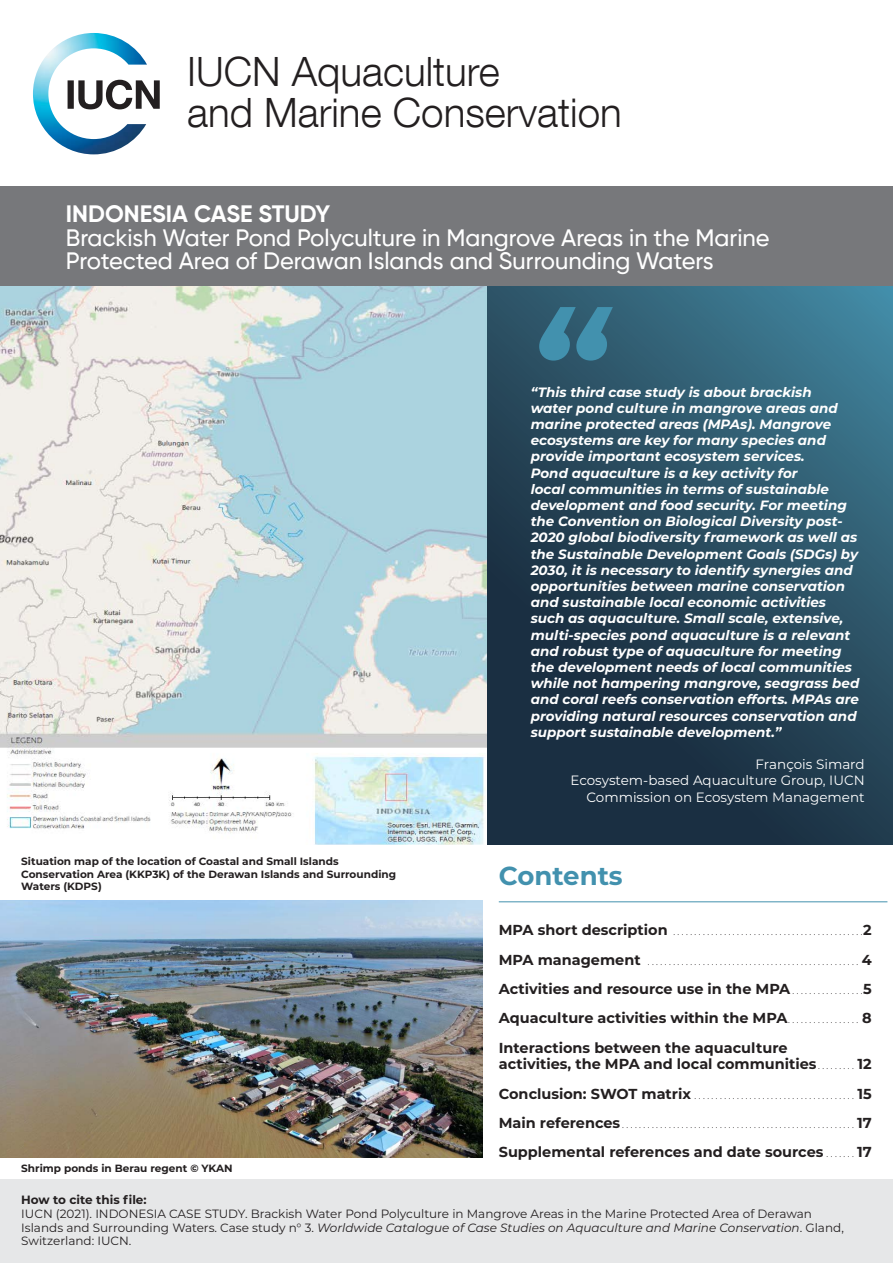
<style>
.page{position:relative;width:893px;height:1263px;background:#fff}
.page>*{position:absolute;margin:0;border:0;box-sizing:border-box;transform-origin:0 0}
.t1{font:300 40.35px/40.3px "Helvetica Neue LT Com";color:#231f20}
.CONTENT_TITLE{font:700 25.95px "Montserrat";color:#4291ae}
.t2{font:500 23.7px/23.7px "Gilroy";color:#fff}
.t3{font:700 23.7px "Gilroy";color:#fff}
.t4{font:700 14.4px/16.6px "Montserrat";color:#231f20}
.t5{font:italic 700 13.5px/16.2px "Montserrat";color:#fff}
.t6{font:13.5px/16.2px "Montserrat";color:#fff;text-align:right}
.t7{font:12px/13.8px "Montserrat";color:#231f20}
.t8{font:700 12px "Montserrat";color:#231f20}
.t9{font:700 10.5px/12px "Montserrat";color:#231f20}
.t10{font:300 9px "Montserrat";color:#231f20}
.s1{font-weight:700;font-size:14.4px}
.s2{font-weight:300;font-size:9px}
.s3{font-style:italic}
</style>
<div class="page">
<svg style="left:487px;top:285px;width:406px;height:559px;background:#274a5e"></svg>
<img style="left:0;top:285px;width:487px;height:559px">
<div style="left:0;top:186px;width:893px;height:99px;background:#77787b"></div>
<hr style="left:499px;top:901px;width:388px;height:1px;background:#4291ae">
<div style="left:0;top:1179px;width:893px;height:84px;background:#e6e7e8"></div>
<img style="left:0;top:901px;width:482px;height:256px">
<img style="left:33px;top:33px;width:114px;height:121px">
<svg style="left:68px;top:80px;width:92px;height:29px"></svg>
<svg style="left:539px;top:307px;width:74px;height:54px;background:#3a7992"></svg>
<p class="t1" style="left:187px;top:51px;width:436px">IUCN Aquaculture<br>and Marine Conservation</p>
<p class="t3" style="left:66px;top:199px;width:266px">INDONESIA CASE STUDY</p>
<p class="t2" style="left:66px;top:225px;width:705px">Brackish Water Pond Polyculture in Mangrove Areas in the Marine<br>Protected Area of Derawan Islands and Surrounding Waters</p>
<p class="t9" style="left:21px;top:855px;width:376px">Situation map of the location of Coastal and Small Islands<br>Conservation Area (KKP3K) of the Derawan Islands and Surrounding<br>Waters (KDPS)</p>
<p class="t9" style="left:21px;top:1162px;width:213px">Shrimp ponds in Berau regent © YKAN</p>
<p class="t5" style="left:531px;top:383px;width:330px">“This third case study is about brackish<br>water pond culture in mangrove areas and marine protected areas (MPAs). Mangrove ecosystems are key for many species and provide important ecosystem services.<br>Pond aquaculture is a key activity for<br>local communities in terms of sustainable development and food security. For meeting the Convention on Biological Diversity post-2020 global biodiversity framework as well as the Sustainable Development Goals (SDGs) by 2030, it is necessary to identify synergies and opportunities between marine conservation and sustainable local economic activities such as aquaculture. Small scale, extensive, multi-species pond aquaculture is a relevant and robust type of aquaculture for meeting the development needs of local communities while not hampering mangrove, seagrass bed and coral reefs conservation efforts. MPAs are providing natural resources conservation and support sustainable development.”</p>
<p class="t6" style="left:755px;top:756px;width:111px">François Simard</p>
<p class="t6" style="left:570px;top:772px;width:296px">Ecosystem-based Aquaculture Group, IUCN<br>Commission on Ecosystem Management</p>
<p class="CONTENT_TITLE" style="left:499px;top:857px;width:125px">Contents</p>
<p class="t10" style="left:499px;top:926px;width:374px"><span class="s1">MPA short description</span> . . . . . . . . . . . . . . . . . . . . . . . . . . . . . . . . . . . . . . . . . . . . <span class="s1">2</span></p>
<p class="t10" style="left:499px;top:956px;width:374px"><span class="s1">MPA management</span> . . . . . . . . . . . . . . . . . . . . . . . . . . . . . . . . . . . . . . . . . . . . . . . . . . <span class="s1">4</span></p>
<p class="t4" style="left:499px;top:980px;width:374px">Activities and resource use in the MPA <span class="s2">. . . . . . . . . . . . . . . .</span> 5</p>
<p class="t4" style="left:499px;top:1009px;width:374px">Aquaculture activities within the MPA <span class="s2">. . . . . . . . . . . . . . . . .</span> 8</p>
<p class="t4" style="left:499px;top:1038px;width:374px">Interactions between the aquaculture<br>activities, the MPA and local communities <span class="s2">. . . . . . . . .</span> 12</p>
<p class="t10" style="left:499px;top:1090px;width:374px"><span class="s1">Conclusion: SWOT matrix</span> . . . . . . . . . . . . . . . . . . . . . . . . . . . . . . . . . . . . . . <span class="s1">15</span></p>
<p class="t10" style="left:499px;top:1119px;width:374px"><span class="s1">Main references</span> . . . . . . . . . . . . . . . . . . . . . . . . . . . . . . . . . . . . . . . . . . . . . . . . . . . . . . . <span class="s1">17</span></p>
<p class="t4" style="left:499px;top:1143px;width:374px">Supplemental references and date sources <span class="s2">. . . . . . .</span> 17</p>
<p class="t8" style="left:21px;top:1191px;width:127px">How to cite this file:</p>
<p class="t7" style="left:21px;top:1206px;width:824px">IUCN (2021). INDONESIA CASE STUDY. Brackish Water Pond Polyculture in Mangrove Areas in the Marine Protected Area of Derawan<br>Islands and Surrounding Waters. Case study n° 3. <span class="s3">Worldwide Catalogue of Case Studies on Aquaculture and Marine Conservation</span>. Gland,<br>Switzerland: IUCN.</p>
</div>
